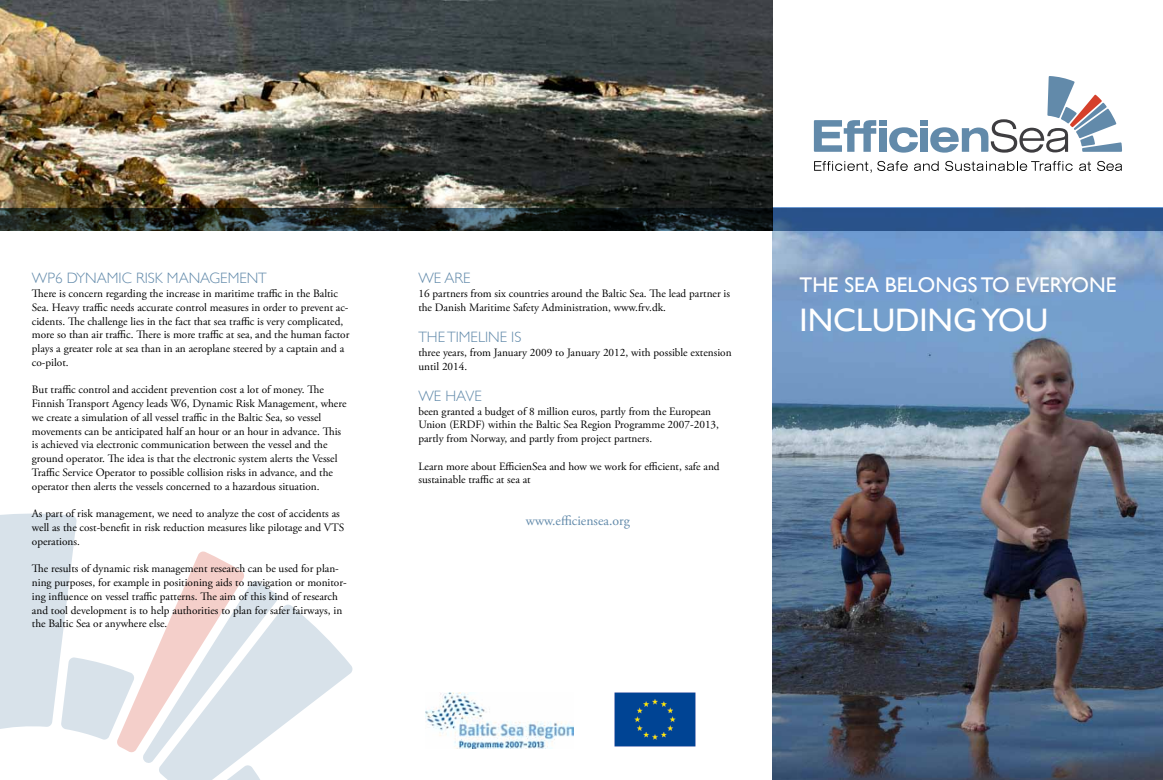
<style>
.page{position:relative;width:1163px;height:780px;background:#fff}
.page>*{position:absolute;margin:0;border:0;box-sizing:border-box;transform-origin:0 0}
.t1{font:32.5px "Gill Sans";color:#fff}
.t2{font:21.25px "Gill Sans";color:#fff}
.t3{font:300 15px "Gill Sans";color:#628aaa}
.t4{font:13.75px "Adobe Garamond Pro";color:#628aaa}
.t5{font:11.25px/13.8px "Adobe Garamond Pro";color:#000}
</style>
<div class="page">
<svg style="left:0;top:513px;width:353px;height:267px"></svg>
<img style="left:0;top:0;width:772px;height:208px">
<svg style="left:0;top:208px;width:772px;height:23px;background:#1e2726"></svg>
<img style="left:425px;top:692px;width:148px;height:56px">
<img style="left:614px;top:692px;width:82px;height:55px">
<svg style="left:814px;top:161px;width:57px;height:12px"></svg>
<svg style="left:1097px;top:161px;width:24px;height:10px"></svg>
<svg style="left:1079px;top:162px;width:11px;height:9px"></svg>
<svg style="left:945px;top:161px;width:127px;height:10px"></svg>
<svg style="left:914px;top:161px;width:24px;height:10px"></svg>
<svg style="left:877px;top:161px;width:30px;height:10px"></svg>
<svg style="left:889px;top:127px;width:28px;height:26px"></svg>
<div style="left:920px;top:128px;width:7px;height:24px;background:#628aaa"></div>
<svg style="left:813px;top:120px;width:63px;height:32px"></svg>
<div style="left:879px;top:128px;width:7px;height:24px;background:#628aaa"></div>
<svg style="left:930px;top:76px;width:191px;height:77px"></svg>
<div style="left:879px;top:120px;width:7px;height:6px;background:#628aaa"></div>
<div style="left:920px;top:120px;width:7px;height:6px;background:#628aaa"></div>
<img style="left:772px;top:208px;width:390px;height:572px">
<h3 class="t3" style="left:32px;top:270px;width:236px">WP6 DYNAMIC RISK MANAGEMENT</h3>
<p class="t5" style="left:32px;top:287px;width:319px">There is concern regarding the increase in maritime traffic in the Baltic Sea. Heavy traffic needs accurate control measures in order to prevent ac&shy;cidents. The challenge lies in the fact that sea traffic is very complicated, more so than air traffic. There is more traffic at sea, and the human factor plays a greater role at sea than in an aeroplane steered by a captain and a co-pilot.</p>
<p class="t5" style="left:32px;top:383px;width:316px">But traffic control and accident prevention cost a lot of money. The Finnish Transport Agency leads W6, Dynamic Risk Management, where we create a simulation of all vessel traffic in the Baltic Sea, so vessel movements can be anticipated half an hour or an hour in advance. This is achieved via electronic communication between the vessel and the ground operator. The idea is that the electronic system alerts the Vessel Traffic Service Operator to possible collision risks in advance, and the operator then alerts the vessels concerned to a hazardous situation.</p>
<p class="t5" style="left:32px;top:507px;width:314px">As part of risk management, we need to analyze the cost of accidents as well as the cost-benefit in risk reduction measures like pilotage and VTS operations.</p>
<p class="t5" style="left:32px;top:562px;width:316px">The results of dynamic risk management research can be used for plan&shy;ning purposes, for example in positioning aids to navigation or monitor&shy;ing influence on vessel traffic patterns. The aim of this kind of research and tool development is to help authorities to plan for safer fairways, in the Baltic Sea or anywhere else.</p>
<h3 class="t3" style="left:418px;top:270px;width:54px">WE ARE</h3>
<p class="t5" style="left:418px;top:287px;width:313px">16 partners from six countries around the Baltic Sea. The lead partner is the Danish Maritime Safety Administration, www.frv.dk.</p>
<h3 class="t3" style="left:418px;top:328px;width:104px">THE TIMELINE IS</h3>
<p class="t5" style="left:418px;top:346px;width:315px">three years, from January 2009 to January 2012, with possible extension until 2014.</p>
<h3 class="t3" style="left:418px;top:387px;width:65px">WE HAVE</h3>
<p class="t5" style="left:418px;top:404px;width:302px">been granted a budget of 8 million euros, partly from the European<br>Union (ERDF) within the Baltic Sea Region Programme 2007-2013, partly from Norway, and partly from project partners.</p>
<p class="t5" style="left:418px;top:459px;width:303px">Learn more about EfficienSea and how we work for efficient, safe and sustainable traffic at sea at</p>
<p class="t4" style="left:526px;top:512px;width:105px">www.efficiensea.org</p>
<h2 class="t2" style="left:799px;top:273px;width:318px">THE SEA BELONGS TO EVERYONE</h2>
<h1 class="t1" style="left:799px;top:301px;width:250px">INCLUDING YOU</h1>
</div>
